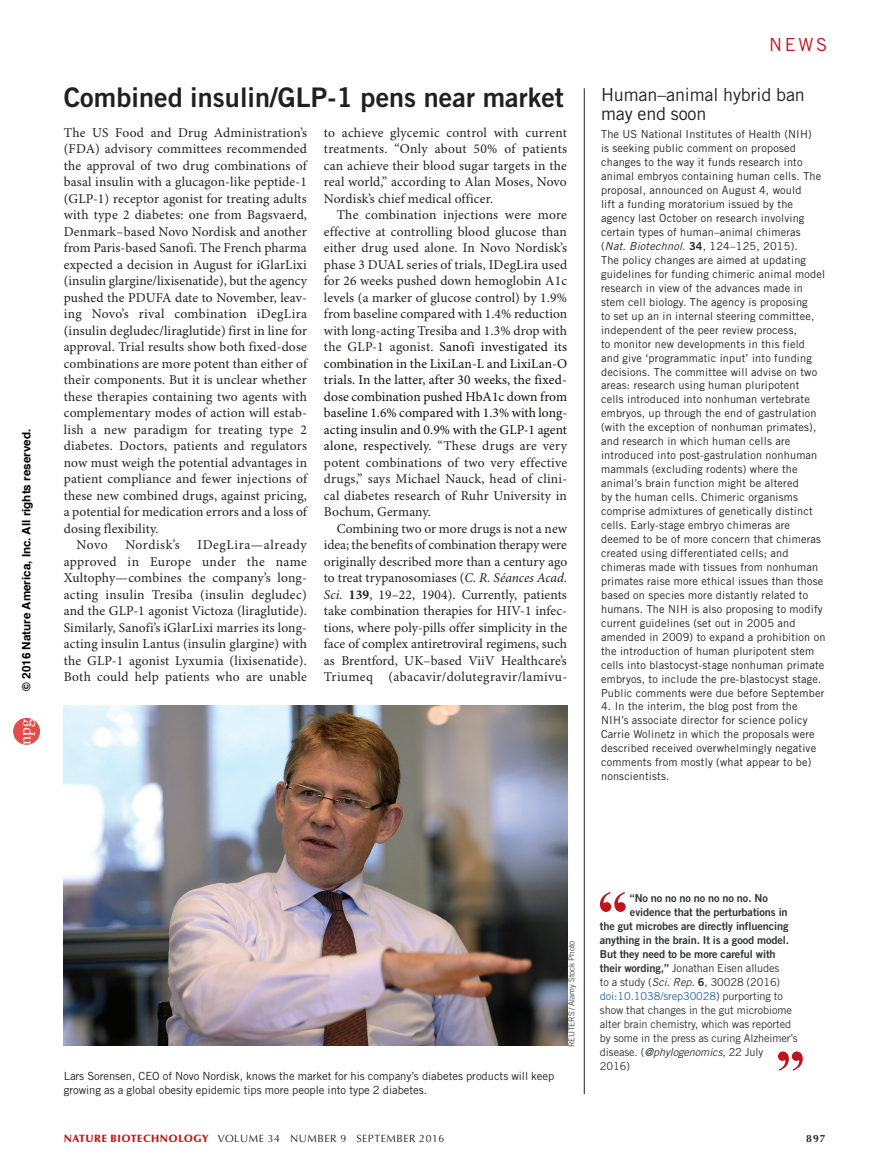
<style>
.page{position:relative;width:891px;height:1175px;background:#fff}
.page>*{position:absolute;margin:0;border:0;box-sizing:border-box;transform-origin:0 0}
.t1{font:27px "Trade Gothic LT Std Bd 2";color:#231f20}
.t2{font:18px/18.8px "Trade Gothic LT Std";letter-spacing:-.01em;color:#231f20}
.t3{font:18px "Trade Gothic LT Std 2";color:#c4121a}
.t4{font:17.4px "Adobe Garamond Pro";color:#fff}
.t5{font:13.5px/16.5px "Minion Pro";letter-spacing:.01em;color:#231f20;text-align:justify}
.t6{font:13.5px "Minion Pro";letter-spacing:.03em;color:#231f20}
.t7{font:13.5px "Minion Pro";letter-spacing:.035em;color:#231f20}
.t8{font:700 11.7px "Helvetica";color:#000}
.t9{font:11.25px/14.2px "Trade Gothic LT Std";letter-spacing:-.005em;color:#231f20}
.t10{font:10.95px/14px "Trade Gothic LT Std";letter-spacing:.015em;color:#231f20}
.t11{font:10.95px/14px "Trade Gothic LT Std";letter-spacing:-.01em;color:#313232}
.t12{font:10.95px "Trade Gothic LT Std Bd 2";letter-spacing:-.01em;color:#313232}
.t13{font:10.5px "Optima LT Std";letter-spacing:.05em;color:#231f20}
.t14{font:700 10.5px "Optima LT Std";color:#231f20}
.t15{font:300 8.25px "Trade Gothic LT Std";letter-spacing:-.005em;color:#231f20}
.s1{font-family:"Arial"}
.s2{color:#0e0f0d}
.s3{font-style:italic}
.s4{font-weight:700}
.s5{font-family:"Trade Gothic LT Std Bd 2"}
.s6{color:#2e679b}
.s7{font-weight:900;color:#c4121a}
</style>
<div class="page">
<hr style="left:584px;top:88px;width:1px;height:1006px;background:#231f20">
<svg style="left:778px;top:1051px;width:25px;height:19px"></svg>
<svg style="left:600px;top:892px;width:26px;height:20px"></svg>
<img style="left:64px;top:705px;width:503px;height:340px">
<div style="left:13px;top:718px;width:27px;height:26px;background:#df4e4a;border-radius:50%"></div>
<p class="t8" style="left:17px;top:690px;width:263px;rotate:-90deg">© 201<span class="s1">6</span> Nature America, Inc. All rights reserved.</p>
<p class="t4" style="left:14px;top:744px;width:28px;rotate:-90deg">npg</p>
<h1 class="t1" style="left:64px;top:80px;width:502px">Combined insulin/GLP-1 pens near market</h1>
<p class="t5" style="left:64px;top:125px;width:245px">The US Food and Drug Administration’s</p>
<p class="t5" style="left:64px;top:141px;width:245px">(FDA) advisory committees recommended</p>
<p class="t5" style="left:64px;top:158px;width:245px">the approval of two drug combinations of</p>
<p class="t5" style="left:64px;top:174px;width:245px">basal insulin with a glucagon-like peptide-1</p>
<p class="t5" style="left:64px;top:191px;width:244px">(GLP-1) receptor agonist for treating adults</p>
<p class="t5" style="left:64px;top:207px;width:245px">with type 2 diabetes: one from Bagsvaerd,</p>
<p class="t5" style="left:64px;top:224px;width:245px">Denmark–based Novo Nordisk and another</p>
<p class="t5" style="left:64px;top:240px;width:245px">from Paris-based Sanofi. The French pharma</p>
<p class="t5" style="left:64px;top:257px;width:244px">expected a decision in August for iGlarLixi</p>
<p class="t5" style="left:64px;top:273px;width:245px">(insulin glargine/lixisenatide), but the agency</p>
<p class="t5" style="left:64px;top:290px;width:245px">pushed the PDUFA date to November, leav-</p>
<p class="t6" style="left:64px;top:306px;width:245px">ing Novo’s rival combination iDegLira</p>
<p class="t5" style="left:64px;top:323px;width:245px">(insulin degludec/liraglutide) first in line for</p>
<p class="t5" style="left:64px;top:339px;width:245px">approval. Trial results show both fixed-dose</p>
<p class="t5" style="left:64px;top:356px;width:245px">combinations are more potent than either of</p>
<p class="t5" style="left:64px;top:372px;width:244px">their components. But it is unclear whether</p>
<p class="t5" style="left:64px;top:389px;width:245px">these therapies containing two agents with</p>
<p class="t5" style="left:64px;top:405px;width:245px">complementary modes of action will estab-</p>
<p class="t5" style="left:64px;top:422px;width:245px">lish a new paradigm for treating type 2</p>
<p class="t5" style="left:64px;top:438px;width:245px">diabetes. Doctors, patients and regulators</p>
<p class="t5" style="left:64px;top:455px;width:245px">now must weigh the potential advantages in</p>
<p class="t5" style="left:64px;top:471px;width:245px">patient compliance and fewer injections of</p>
<p class="t5" style="left:64px;top:488px;width:245px">these new combined drugs, against pricing,</p>
<p class="t5" style="left:64px;top:504px;width:245px">a potential for medication errors and a loss of</p>
<p class="t5" style="left:64px;top:521px;width:96px">dosing flexibility.</p>
<p class="t5" style="left:77px;top:537px;width:33px">Novo</p>
<p class="t7" style="left:125px;top:537px;width:56px">Nordisk’s</p>
<p class="t5" style="left:64px;top:537px;width:245px;text-indent:134px">IDegLira—already approved in Europe under the name Xultophy—combines the company’s long&shy;acting insulin Tresiba (insulin degludec) and the GLP-1 agonist Victoza (liraglutide).<br>Similarly, Sanofi’s iGlarLixi marries its long&shy;acting insulin Lantus (insulin glargine) with the GLP-1 agonist Lyxumia (lixisenatide).<br>Both could help patients who are unable</p>
<p class="t5" style="left:324px;top:125px;width:245px">to achieve glycemic control with current treatments. “Only about 50% of patients can achieve their blood sugar targets in the real world,” according to Alan Moses, Novo Nordisk’s chief medical officer.</p>
<p class="t5" style="left:324px;top:207px;width:245px;text-indent:13px">The combination injections were more effective at controlling blood glucose than either drug used alone. In Novo Nordisk’s phase 3 DUAL series of trials, IDegLira used for 26 weeks pushed down hemoglobin A1c levels (a marker of glucose control) by 1.9% from baseline compared with 1.4% reduction with long-acting Tresiba and 1.3% drop with the GLP-1 agonist. <span class="s2">Sanofi investigated its combination in the LixiLan-L and LixiLan-O trials. In the latter, after 30 weeks, the fixed&shy;dose combination pushed HbA1c down from baseline 1.6% compared with 1.3% with long&shy;acting insulin and 0.9% with the GLP-1 agent alone, respectively.</span> “These drugs are very potent combinations of two very effective drugs,” says Michael Nauck, head of clini&shy;cal diabetes research of Ruhr University in Bochum, Germany.</p>
<p class="t5" style="left:324px;top:520px;width:245px;text-indent:13px">Combining two or more drugs is not a new idea; the benefits of combination therapy were originally described more than a century ago to treat trypanosomiases (<span class="s3">C. R. Séances Acad.<br>Sci.</span> <span class="s4">139</span>, 19–22, 1904). Currently, patients take combination therapies for HIV-1 infec&shy;tions, where poly-pills offer simplicity in the face of complex antiretroviral regimens, such as Brentford, UK–based ViiV Healthcare’s Triumeq (abacavir/dolutegravir/lamivu-</p>
<h2 class="t3" style="left:769px;top:34px;width:60px">NEWS</h2>
<h2 class="t2" style="left:601px;top:85px;width:205px">Human–animal hybrid ban may end soon</h2>
<p class="t10" style="left:601px;top:127px;width:226px">The US National Institutes of Health (NIH)<br>is seeking public comment on proposed changes to the way it funds research into animal embryos containing human cells. The proposal, announced on August 4, would<br>lift a funding moratorium issued by the agency last October on research involving certain types of human–animal chimeras (<span class="s3">Nat. Biotechnol.</span> <span class="s5">34</span>, 124–125, 2015).<br>The policy changes are aimed at updating guidelines for funding chimeric animal model research in view of the advances made in stem cell biology. The agency is proposing<br>to set up an in internal steering committee, independent of the peer review process,<br>to monitor new developments in this field and give ‘programmatic input’ into funding decisions. The committee will advise on two areas: research using human pluripotent<br>cells introduced into nonhuman vertebrate embryos, up through the end of gastrulation (with the exception of nonhuman primates), and research in which human cells are introduced into post-gastrulation nonhuman mammals (excluding rodents) where the animal’s brain function might be altered<br>by the human cells. Chimeric organisms comprise admixtures of genetically distinct cells. Early-stage embryo chimeras are deemed to be of more concern that chimeras created using differentiated cells; and chimeras made with tissues from nonhuman primates raise more ethical issues than those based on species more distantly related to humans. The NIH is also proposing to modify current guidelines (set out in 2005 and amended in 2009) to expand a prohibition on the introduction of human pluripotent stem cells into blastocyst-stage nonhuman primate embryos, to include the pre-blastocyst stage.<br>Public comments were due before September</p>
<p class="t10" style="left:601px;top:699px;width:217px">4. In the interim, the blog post from the NIH’s associate director for science policy Carrie Wolinetz in which the proposals were described received overwhelmingly negative comments from mostly (what appear to be) nonscientists.</p>
<p class="t9" style="left:64px;top:1068px;width:492px">Lars Sorensen, CEO of Novo Nordisk, knows the market for his company’s diabetes products will keep growing as a global obesity epidemic tips more people into type 2 diabetes.</p>
<p class="t15" style="left:567px;top:1047px;width:108px;rotate:-90deg">REUTERS / Alamy Stock Photo</p>
<p class="t12" style="left:630px;top:891px;width:139px">“No no no no no no no no. No</p>
<p class="t12" style="left:630px;top:905px;width:159px">evidence that the perturbations in</p>
<p class="t12" style="left:600px;top:919px;width:190px">the gut microbes are directly influencing</p>
<p class="t12" style="left:600px;top:933px;width:191px">anything in the brain. It is a good model.</p>
<p class="t12" style="left:600px;top:947px;width:177px">But they need to be more careful with</p>
<p class="t11" style="left:600px;top:961px;width:199px"><span class="s5">their wording,”</span> Jonathan Eisen alludes<br>to a study (<span class="s3">Sci. Rep.</span> <span class="s5">6</span>, 30028 (2016) <span class="s6">doi:10.1038/srep30028</span>) purporting to show that changes in the gut microbiome alter brain chemistry, which was reported by some in the press as curing Alzheimer’s disease. (<span class="s3">@phylogenomics</span>, 22 July<br>2016)</p>
<p class="t13" style="left:64px;top:1132px;width:382px"><span class="s7">NATURE BIOTECHNOLOGY</span> VOLUME 34 NUMBER 9 SEPTEMBER 2016</p>
<p class="t14" style="left:806px;top:1132px;width:21px">897</p>
</div>
